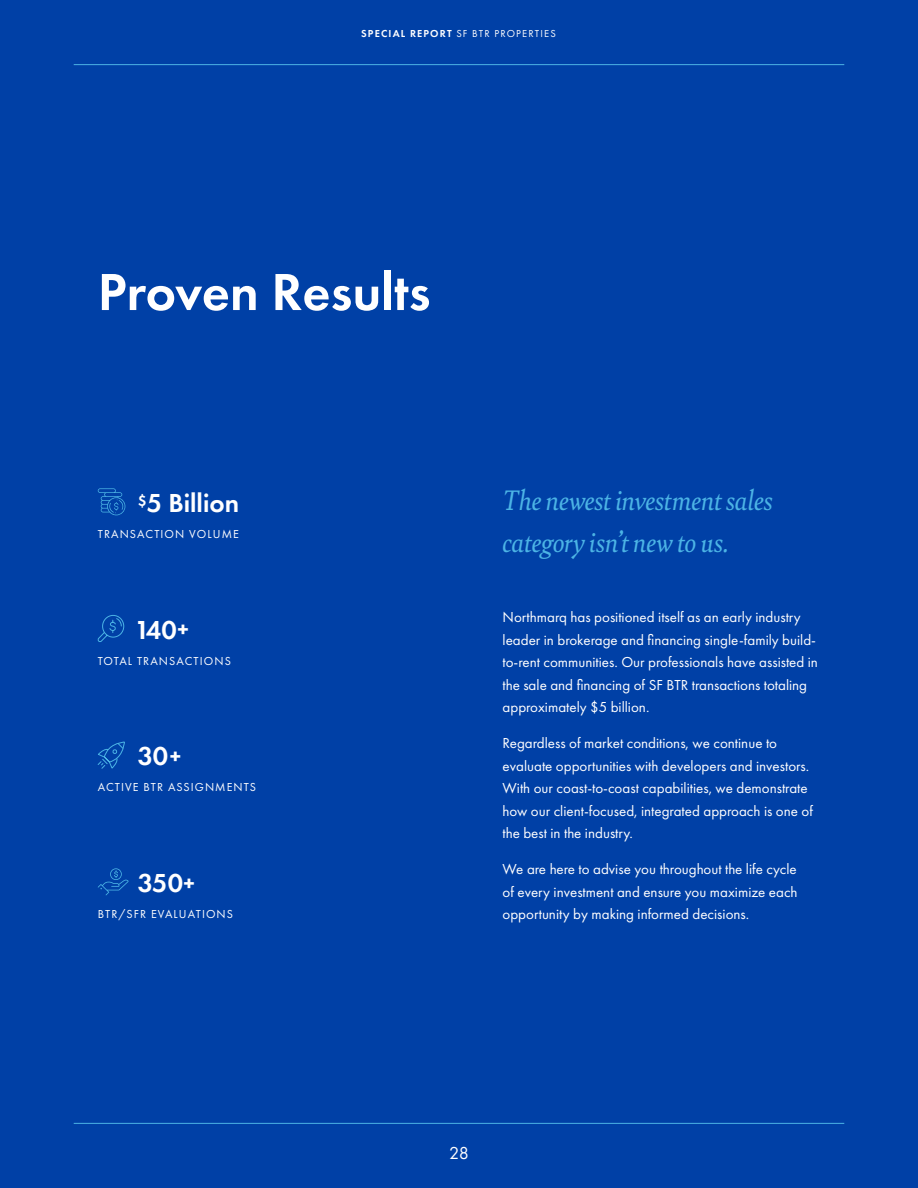
<style>
.page{position:relative;width:918px;height:1188px;background:#0040a6}
.page>*{position:absolute;margin:0;border:0;box-sizing:border-box;transform-origin:0 0}
.t1{font:600 54px "Futura PT";color:#fff}
.t2{font:italic 30px/42px "Bely";letter-spacing:-.015em;color:#4cb4e5;scale:.96 1}
.t3{font:600 27px "Futura PT";color:#fff}
.t4{font:18px "Futura PT";color:#fff}
.Paragraph_Style_37{font:15px/22.5px "Futura PT";color:#fff}
.Paragraph_Style_7{font:12px "Futura PT";letter-spacing:.09em;color:#fff}
.t5{font:10.5px "Futura PT";letter-spacing:.11em;color:#fff}
.s1{font-weight:600}
.s2{font-size:22.5px}
</style>
<div class="page">
<svg style="left:98px;top:488px;width:27px;height:27px"></svg>
<svg style="left:98px;top:868px;width:31px;height:27px"></svg>
<svg style="left:97px;top:615px;width:27px;height:27px"></svg>
<hr style="left:74px;top:64px;width:770px;height:1px;background:#4cb4e5">
<hr style="left:74px;top:1123px;width:770px;height:1px;background:#4cb4e5">
<svg style="left:97px;top:742px;width:28px;height:27px"></svg>
<p class="t5" style="left:361px;top:27px;width:196px"><span class="s1">SPECIAL REPORT</span> SF BTR PROPERTIES</p>
<p class="t1" style="left:98px;top:258px;width:334px">Proven Results</p>
<p class="t3" style="left:138px;top:486px;width:103px"><sup>$</sup>5 Billion</p>
<p class="Paragraph_Style_7" style="left:98px;top:527px;width:143px">TRANSACTION VOLUME</p>
<p class="t3" style="left:138px;top:613px;width:52px">140<span class="s2">+</span></p>
<p class="Paragraph_Style_7" style="left:98px;top:654px;width:135px">TOTAL TRANSACTIONS</p>
<p class="t3" style="left:138px;top:740px;width:45px">30<span class="s2">+</span></p>
<p class="Paragraph_Style_7" style="left:98px;top:780px;width:160px">ACTIVE BTR ASSIGNMENTS</p>
<p class="t3" style="left:138px;top:866px;width:58px">350<span class="s2">+</span></p>
<p class="Paragraph_Style_7" style="left:98px;top:907px;width:137px">BTR/SFR EVALUATIONS</p>
<p class="t2" style="left:503px;top:477px;width:283px">The newest investment sales category isn’t new to us.</p>
<p class="Paragraph_Style_37" style="left:503px;top:606px;width:317px">Northmarq has positioned itself as an early industry leader in brokerage and financing single-family build&shy;to-rent communities. Our professionals have assisted in the sale and financing of SF BTR transactions totaling approximately $5 billion.</p>
<p class="Paragraph_Style_37" style="left:503px;top:732px;width:312px">Regardless of market conditions, we continue to evaluate opportunities with developers and investors.<br>With our coast-to-coast capabilities, we demonstrate how our client-focused, integrated approach is one of the best in the industry.</p>
<p class="Paragraph_Style_37" style="left:503px;top:858px;width:297px;text-align:justify">We are here to advise you throughout the life cycle of every investment and ensure you maximize each opportunity by making informed decisions.</p>
<p class="t4" style="left:449px;top:1143px;width:21px">28</p>
</div>
